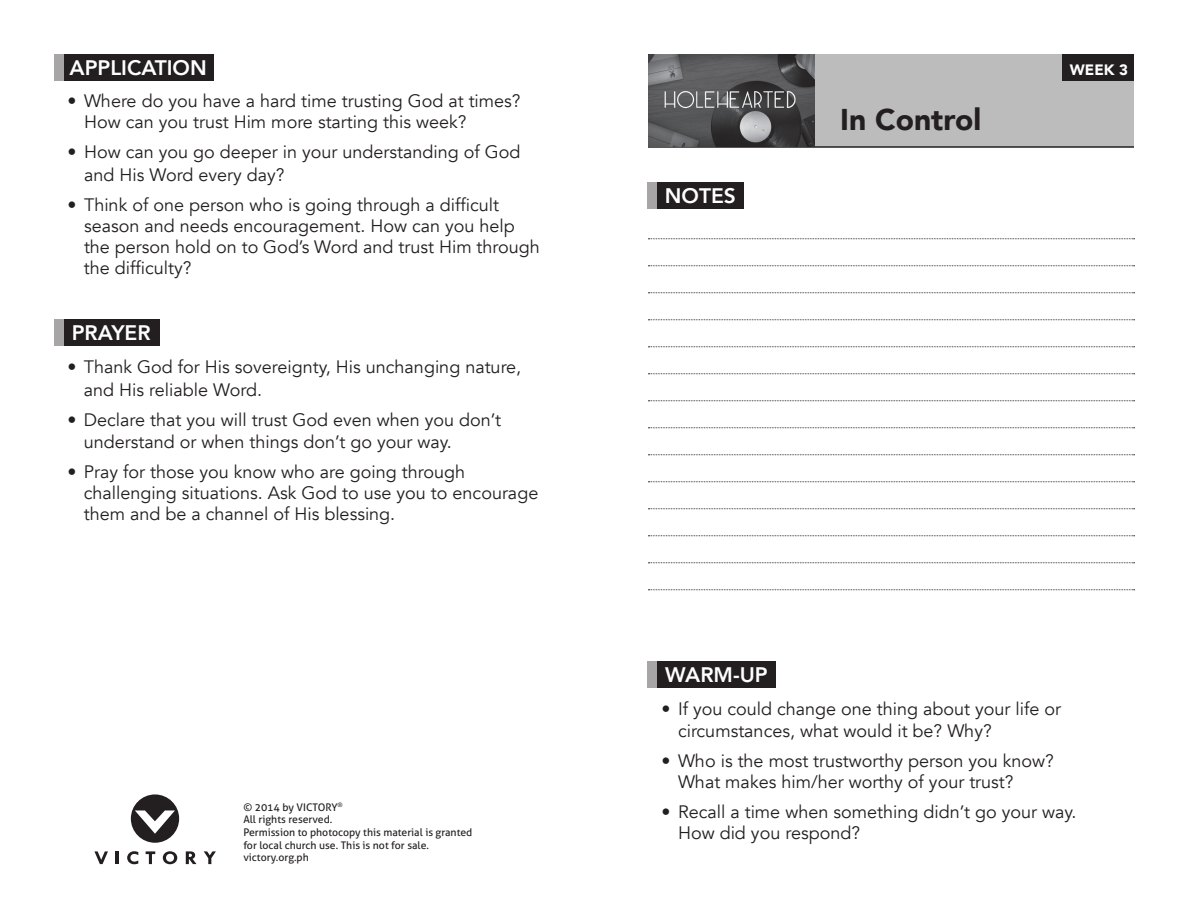
<style>
.page{position:relative;width:1188px;height:918px;background:#fff}
.page>*{position:absolute;margin:0;border:0;box-sizing:border-box;transform-origin:0 0}
.t1{font:900 30px "Avenir";color:#231f20}
.t2{font:800 21px "Avenir";color:#fff}
.t3{font:18px/21px "Avenir";color:#231f20}
.t4{font:900 15px "Avenir";color:#fff}
.t5{font:10.5px/12.6px "Aller";color:#231f20}
</style>
<div class="page">
<div style="left:815px;top:54px;width:319px;height:93px;background:#bdbcbc"></div>
<div style="left:1063px;top:54px;width:71px;height:27px;background:#231f20"></div>
<svg style="left:131px;top:794px;width:48px;height:49px"></svg>
<svg style="left:94px;top:851px;width:14px;height:13px"></svg>
<svg style="left:116px;top:851px;width:3px;height:13px"></svg>
<svg style="left:127px;top:851px;width:11px;height:13px"></svg>
<svg style="left:146px;top:851px;width:9px;height:13px"></svg>
<svg style="left:163px;top:851px;width:14px;height:13px"></svg>
<svg style="left:186px;top:851px;width:10px;height:13px"></svg>
<svg style="left:204px;top:851px;width:12px;height:13px"></svg>
<svg style="left:648px;top:238px;width:487px;height:1px"></svg>
<svg style="left:648px;top:265px;width:487px;height:1px"></svg>
<svg style="left:648px;top:292px;width:487px;height:1px"></svg>
<svg style="left:648px;top:319px;width:487px;height:1px"></svg>
<svg style="left:648px;top:346px;width:487px;height:1px"></svg>
<svg style="left:648px;top:373px;width:487px;height:1px"></svg>
<svg style="left:648px;top:400px;width:487px;height:1px"></svg>
<svg style="left:648px;top:427px;width:487px;height:1px"></svg>
<svg style="left:648px;top:454px;width:487px;height:1px"></svg>
<svg style="left:648px;top:481px;width:487px;height:1px"></svg>
<svg style="left:648px;top:508px;width:487px;height:1px"></svg>
<svg style="left:648px;top:535px;width:487px;height:1px"></svg>
<svg style="left:648px;top:562px;width:487px;height:1px"></svg>
<svg style="left:648px;top:589px;width:487px;height:1px"></svg>
<hr style="left:648px;top:146px;width:486px;height:2px;background:#231f20">
<div style="left:647px;top:182px;width:97px;height:27px;background:#231f20"></div>
<div style="left:647px;top:661px;width:129px;height:27px;background:#231f20"></div>
<div style="left:647px;top:182px;width:10px;height:27px;background:#a7a5a5"></div>
<div style="left:647px;top:661px;width:10px;height:27px;background:#a7a5a5"></div>
<div style="left:54px;top:54px;width:159px;height:27px;background:#231f20"></div>
<div style="left:54px;top:319px;width:105px;height:27px;background:#231f20"></div>
<div style="left:54px;top:54px;width:9px;height:27px;background:#a7a5a5"></div>
<div style="left:54px;top:319px;width:9px;height:27px;background:#a7a5a5"></div>
<img style="left:648px;top:54px;width:167px;height:92px">
<p class="t2" style="left:70px;top:49px;width:139px">APPLICATION</p>
<p class="t3" style="left:84px;top:91px;width:438px;text-indent:-17px">• Where do you have a hard time trusting God at times?<br>How can you trust Him more starting this week?</p>
<p class="t3" style="left:84px;top:141px;width:438px;line-height:22.5px;text-indent:-17px">• How can you go deeper in your understanding of God and His Word every day?</p>
<p class="t3" style="left:84px;top:195px;width:457px;text-indent:-16px">• Think of one person who is going through a difficult season and needs encouragement. How can you help the person hold on to God’s Word and trust Him through the difficulty?</p>
<p class="t2" style="left:72px;top:313px;width:80px">PRAYER</p>
<p class="t3" style="left:84px;top:356px;width:439px;line-height:22.5px;text-indent:-17px">• Thank God for His sovereignty, His unchanging nature, and His reliable Word.</p>
<p class="t3" style="left:84px;top:409px;width:419px;line-height:22.5px;text-indent:-17px">• Declare that you will trust God even when you don’t understand or when things don’t go your way.</p>
<p class="t3" style="left:84px;top:462px;width:456px;text-indent:-17px">• Pray for those you know who are going through challenging situations. Ask God to use you to encourage them and be a channel of His blessing.</p>
<p class="t5" style="left:243px;top:801px;width:231px">© 2014 by VICTORY<sup>®<br></sup>All rights reserved.<br>Permission to photocopy this material is granted for local church use. This is not for sale. victory.org.ph</p>
<p class="t2" style="left:665px;top:177px;width:73px">NOTES</p>
<h1 class="t1" style="left:840px;top:94px;width:143px">In Control</h1>
<p class="t4" style="left:1070px;top:57px;width:60px">week 3</p>
<p class="t2" style="left:665px;top:656px;width:104px">WARM-UP</p>
<p class="t3" style="left:678px;top:697px;width:385px;line-height:22.5px;text-indent:-17px">• If you could change one thing about your life or circumstances, what would it be? Why?</p>
<p class="t3" style="left:678px;top:751px;width:377px;text-indent:-17px">• Who is the most trustworthy person you know?<br>What makes him/her worthy of your trust?</p>
<p class="t3" style="left:678px;top:802px;width:400px;text-indent:-17px">• Recall a time when something didn’t go your way.<br>How did you respond?</p>
</div>
